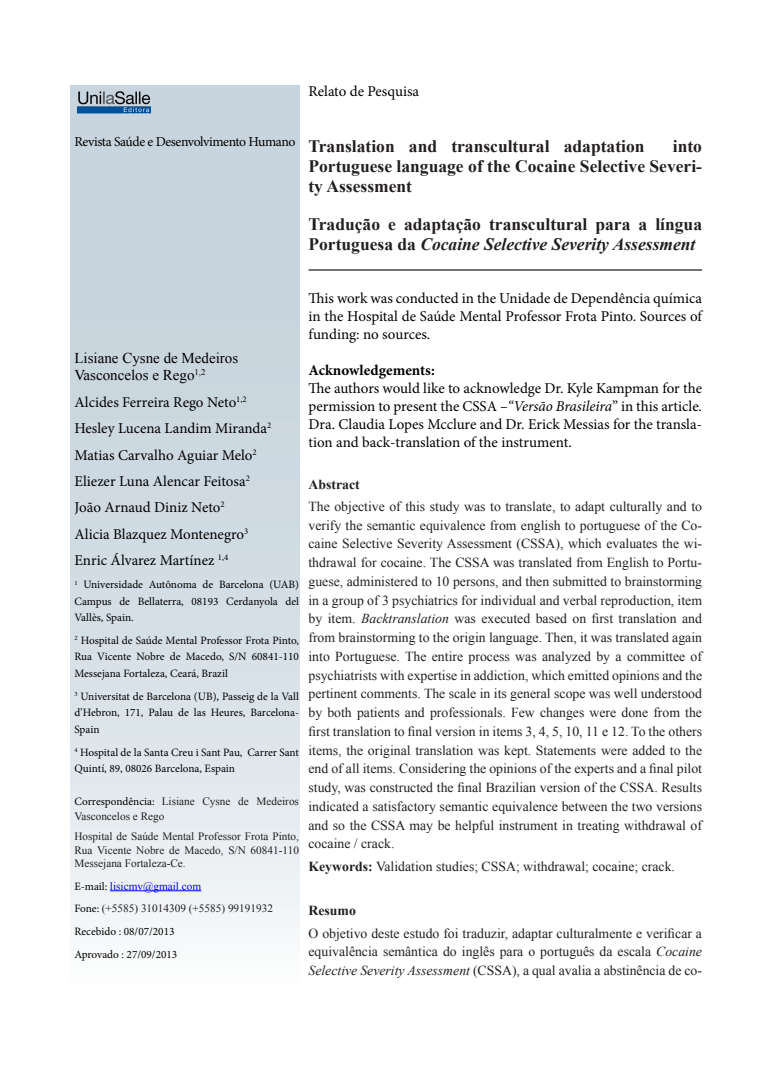
<style>
.page{position:relative;width:773px;height:1081px;background:#fff}
.page>*{position:absolute;margin:0;border:0;box-sizing:border-box;transform-origin:0 0}
.Título_Artigo{font:700 17.5px/20px "Times New Roman";color:#231f20;text-align:justify}
.Info_Journal{font:15px/18px "Minion Pro";letter-spacing:-.005em;color:#000;text-align:justify}
.Info_Autor_es{font:15px "Minion Pro";color:#000}
.Info_Autor_es-2{font:15px/17.5px "Times New Roman";color:#000}
.Info_Journal-2{font:700 15px "Minion Pro";color:#000}
.Resumo_Abstract{font:13.75px/18.8px "Times New Roman";color:#231f20;text-align:justify}
.Info_Journal-3{font:13.75px "Minion Pro";letter-spacing:-.03em;color:#000}
.Resumo_Abstract-2{font:700 13.75px "Times New Roman";color:#231f20}
.Info_Titulação_Autor{font:11.25px/16.2px "Minion Pro";color:#000;text-align:justify}
.Info_Titulação_Autor-2{font:11.25px/13.5px "Times New Roman";color:#231f20}
.Info_Titulação_Autor-3{font:11.25px "Times New Roman";color:#00f}
.s1{font-family:"Minion Pro";color:#000}
.s2{font-style:italic}
.s3{font-weight:700}
</style>
<div class="page">
<div style="left:71px;top:85px;width:228px;height:904px;background:linear-gradient(to bottom,#becdd7,#eff3f5)"></div>
<hr style="left:110px;top:890px;width:91px;height:1px;background:#00f">
<img style="left:77px;top:89px;width:73px;height:29px">
<hr style="left:308px;top:269px;width:394px;height:2px;background:#231f20">
<p class="Info_Journal" style="left:308px;top:82px;width:112px">Relato de Pesquisa</p>
<p class="Info_Journal-3" style="left:74px;top:133px;width:222px">Revista Saúde e Desenvolvimento Humano</p>
<p class="Info_Autor_es-2" style="left:74px;top:349px;width:165px">Lisiane Cysne de Medeiros<br>Vasconcelos e Rego<sup>1,2</sup></p>
<p class="Info_Autor_es" style="left:74px;top:392px;width:174px">Alcides Ferreira Rego Neto<sup>1,2</sup></p>
<p class="Info_Autor_es" style="left:74px;top:418px;width:198px">Hesley Lucena Landim Miranda<sup>2</sup></p>
<p class="Info_Autor_es" style="left:74px;top:445px;width:184px">Matias Carvalho Aguiar Melo<sup>2</sup></p>
<p class="Info_Autor_es" style="left:74px;top:471px;width:177px">Eliezer Luna Alencar Feitosa<sup>2</sup></p>
<p class="Info_Autor_es" style="left:74px;top:497px;width:152px">João Arnaud Diniz Neto<sup>2</sup></p>
<p class="Info_Autor_es" style="left:74px;top:524px;width:175px">Alicia Blazquez Montenegro<sup>3</sup></p>
<p class="Info_Autor_es" style="left:74px;top:550px;width:155px">Enric Álvarez Martínez <sup>1,4</sup></p>
<p class="Info_Titulação_Autor" style="left:74px;top:577px;width:226px"><sup>1</sup> Universidade Autônoma de Barcelona (UAB)<br>Campus de Bellaterra, 08193 Cerdanyola del Vallès, Spain.</p>
<p class="Info_Titulação_Autor" style="left:74px;top:632px;width:226px"><sup>2</sup> Hospital de Saúde Mental Professor Frota Pinto, Rua Vicente Nobre de Macedo, S/N 60841-110<br>Messejana Fortaleza, Ceará, Brazil</p>
<p class="Info_Titulação_Autor" style="left:74px;top:688px;width:226px"><sup>3</sup> Universitat de Barcelona (UB), Passeig de la Vall d’Hebron, 171, Palau de las Heures, Barcelona-Spain</p>
<p class="Info_Titulação_Autor" style="left:74px;top:744px;width:226px"><sup>4</sup> Hospital de la Santa Creu i Sant Pau, Carrer Sant<br>Quintí, 89, 08026 Barcelona, Espain</p>
<p class="Info_Titulação_Autor-2" style="left:74px;top:793px;width:226px;line-height:15px"><span class="s1">Correspondência:</span> Lisiane Cysne de Medeiros<br>Vasconcelos e Rego</p>
<p class="Info_Titulação_Autor-2" style="left:74px;top:830px;width:226px;text-align:justify">Hospital de Saúde Mental Professor Frota Pinto, Rua Vicente Nobre de Macedo, S/N 60841-110<br>Messejana Fortaleza-Ce.</p>
<p class="Info_Titulação_Autor-3" style="left:74px;top:878px;width:128px"><span class="s1">E-mail:</span> lisicmv@gmail.com</p>
<p class="Info_Titulação_Autor-2" style="left:74px;top:901px;width:200px"><span class="s1">Fone:</span> (+5585) 31014309 (+5585) 99191932</p>
<p class="Info_Titulação_Autor" style="left:74px;top:923px;width:101px">Recebido : 08/07/2013</p>
<p class="Info_Titulação_Autor" style="left:74px;top:946px;width:104px">Aprovado : 27/09/2013</p>
<p class="Título_Artigo" style="left:308px;top:136px;width:395px;text-indent:364px">into Portuguese language of the Cocaine Selective Severi&shy;ty Assessment</p>
<p class="Título_Artigo" style="left:308px;top:213px;width:395px">Tradução e adaptação transcultural para a língua<br>Portuguesa da <span class="s2">Cocaine Selective Severity Assessment</span></p>
<p class="Info_Journal" style="left:308px;top:290px;width:395px">This work was conducted in the Unidade de Dependência química in the Hospital de Saúde Mental Professor Frota Pinto. Sources of funding: no sources.</p>
<p class="Info_Journal-2" style="left:308px;top:360px;width:128px">Acknowledgements:</p>
<p class="Info_Journal" style="left:308px;top:380px;width:395px">The authors would like to acknowledge Dr. Kyle Kampman for the permission to present the CSSA <span class="s2">–“Versão Brasileira</span>” in this article.<br>Dra. Claudia Lopes Mcclure and Dr. Erick Messias for the transla&shy;tion and back-translation of the instrument.</p>
<p class="Resumo_Abstract-2" style="left:308px;top:474px;width:53px">Abstract</p>
<p class="Resumo_Abstract" style="left:308px;top:497px;width:395px">The objective of this study was to translate, to adapt culturally and to verify the semantic equivalence from english to portuguese of the Co&shy;caine Selective Severity Assessment (CSSA), which evaluates the wi&shy;thdrawal for cocaine. The CSSA was translated from English to Portu&shy;guese, administered to 10 persons, and then submitted to brainstorming in a group of 3 psychiatrics for individual and verbal reproduction, item by item. <span class="s2">Backtranslation</span> was executed based on first translation and from brainstorming to the origin language. Then, it was translated again into Portuguese. The entire process was analyzed by a committee of psychiatrists with expertise in addiction, which emitted opinions and the pertinent comments. The scale in its general scope was well understood by both patients and professionals. Few changes were done from the first translation to final version in items 3, 4, 5, 10, 11 e 12. To the others items, the original translation was kept. Statements were added to the end of all items. Considering the opinions of the experts and a final pilot study, was constructed the final Brazilian version of the CSSA. Results indicated a satisfactory semantic equivalence between the two versions and so the CSSA may be helpful instrument in treating withdrawal of cocaine / crack.</p>
<p class="Resumo_Abstract" style="left:308px;top:856px;width:368px"><span class="s3">Keywords:</span> Validation studies; CSSA; withdrawal; cocaine; crack.</p>
<p class="Resumo_Abstract-2" style="left:308px;top:901px;width:49px">Resumo</p>
<p class="Resumo_Abstract" style="left:308px;top:923px;width:395px">O objetivo deste estudo foi traduzir, adaptar culturalmente e verificar a equivalência semântica do inglês para o português da escala <span class="s2">Cocaine Selective Severity Assessment</span> (CSSA), a qual avalia a abstinência de co-</p>
<p class="Título_Artigo" style="left:308px;top:136px;width:337px">Translation and transcultural adaptation</p>
</div>
